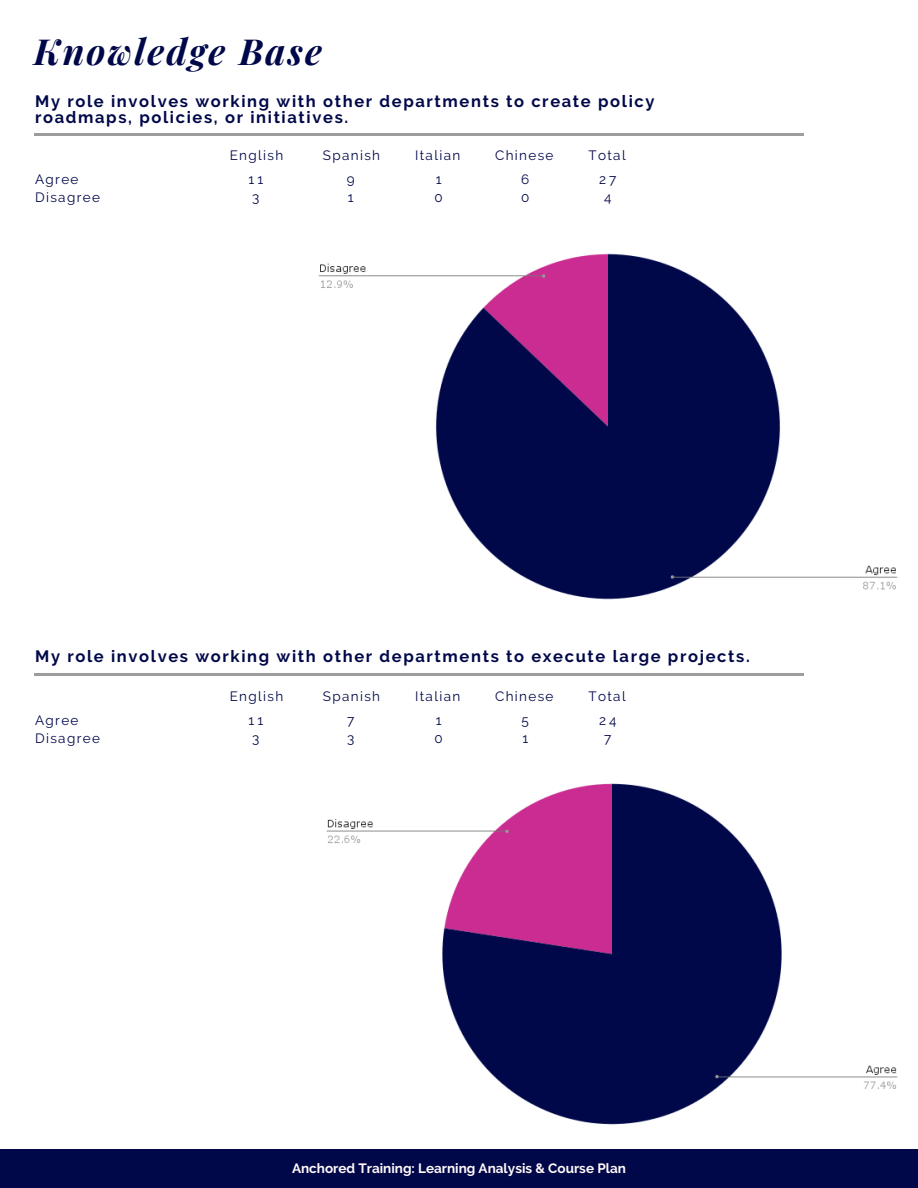
<style>
.page{position:relative;width:918px;height:1188px;background:#fff}
.page>*{position:absolute;margin:0;border:0;box-sizing:border-box;transform-origin:0 0}
.t1{font:italic 700 36px "Playfair Display";letter-spacing:.06em;color:#000849}
.t2{font:700 16.5px/15.8px "Raleway";letter-spacing:.1em;color:#000849}
.t3{font:13.5px/18px "Raleway";letter-spacing:.1em;color:#000849}
.t4{font:700 13.5px "Raleway";color:#fff8f8}
</style>
<div class="page">
<div style="left:0;top:1149px;width:918px;height:39px;background:#000849"></div>
<img style="left:318px;top:253px;width:580px;height:347px">
<img style="left:326px;top:783px;width:572px;height:342px">
<hr style="left:34px;top:133px;width:769px;height:2px;background:#9d9d9d">
<hr style="left:34px;top:674px;width:769px;height:2px;background:#9d9d9d">
<h1 class="t1" style="left:34px;top:26px;width:290px">Knowledge Base</h1>
<p class="t2" style="left:35px;top:93px;width:621px">My role involves working with other departments to create policy roadmaps, policies, or initiatives.</p>
<p class="t3" style="left:35px;top:170px;width:66px">Agree<br>Disagree</p>
<p class="t3" style="left:230px;top:146px;width:55px">English</p>
<p class="t3" style="left:323px;top:146px;width:59px">Spanish</p>
<p class="t3" style="left:415px;top:146px;width:47px">Italian</p>
<p class="t3" style="left:495px;top:146px;width:60px">Chinese</p>
<p class="t3" style="left:588px;top:146px;width:39px">Total</p>
<p class="t3" style="left:249px;top:170px;width:16px">11<br>3</p>
<p class="t3" style="left:347px;top:170px;width:9px">9<br>1</p>
<p class="t3" style="left:435px;top:170px;width:10px">1<br>0</p>
<p class="t3" style="left:521px;top:170px;width:10px">6<br>0</p>
<p class="t3" style="left:599px;top:170px;width:19px;text-align:center">27<br>4</p>
<p class="t2" style="left:35px;top:649px;width:716px">My role involves working with other departments to execute large projects.</p>
<p class="t3" style="left:35px;top:711px;width:66px">Agree<br>Disagree</p>
<p class="t3" style="left:230px;top:687px;width:55px">English</p>
<p class="t3" style="left:323px;top:687px;width:59px">Spanish</p>
<p class="t3" style="left:415px;top:687px;width:47px">Italian</p>
<p class="t3" style="left:495px;top:687px;width:60px">Chinese</p>
<p class="t3" style="left:588px;top:687px;width:39px">Total</p>
<p class="t3" style="left:249px;top:711px;width:16px">11<br>3</p>
<p class="t3" style="left:347px;top:711px;width:9px">7<br>3</p>
<p class="t3" style="left:435px;top:711px;width:10px">1<br>0</p>
<p class="t3" style="left:522px;top:711px;width:9px">5<br>1</p>
<p class="t3" style="left:599px;top:711px;width:19px;text-align:center">24<br>7</p>
<p class="t4" style="left:292px;top:1160px;width:335px">Anchored Training: Learning Analysis &amp; Course Plan</p>
</div>
